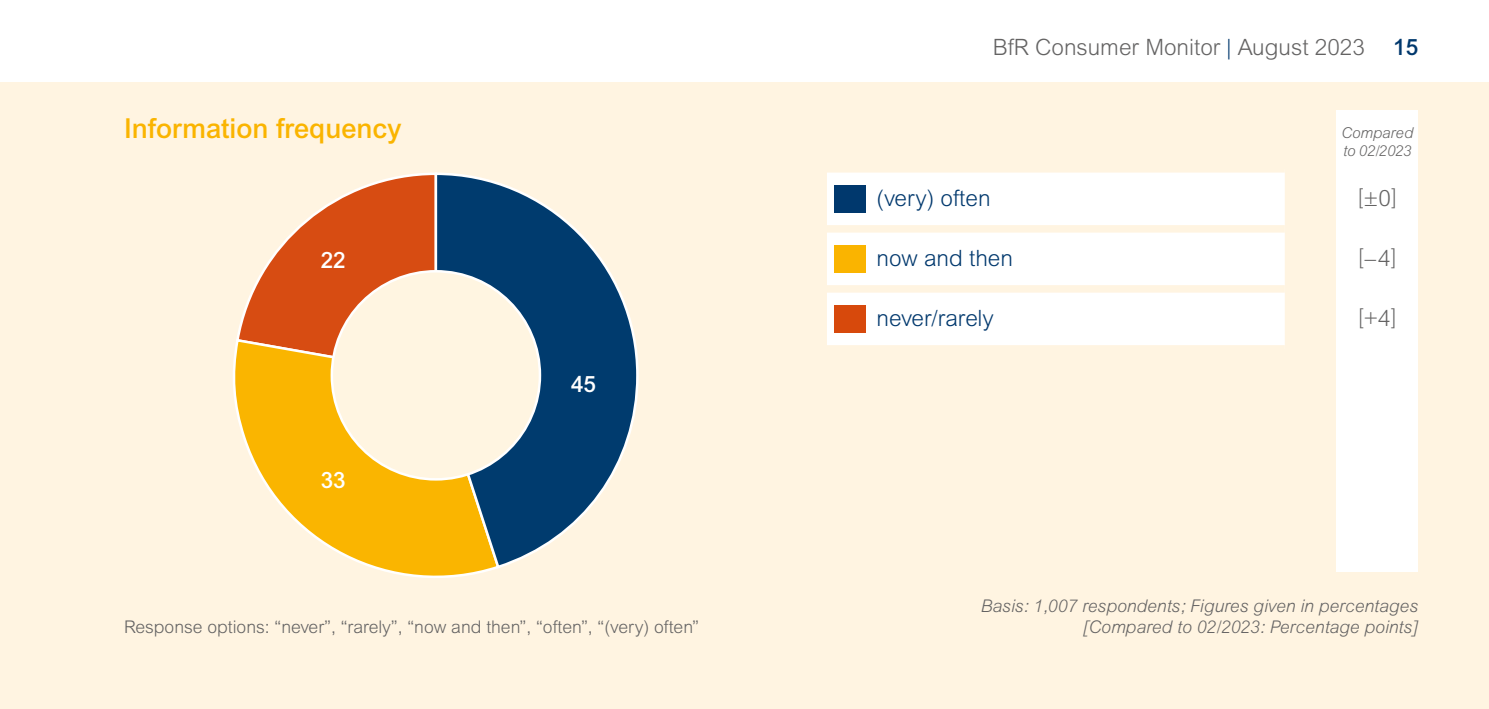
<style>
.page{position:relative;width:1489px;height:709px;background:#fff}
.page>*{position:absolute;margin:0;border:0;box-sizing:border-box;transform-origin:0 0}
.t1{font:500 27.5px "Arial MT Pro";color:#fab400}
.t2{font:300 22.5px "Arial MT Pro";color:#00386d}
.t3{font:300 22.5px "Arial MT Pro";color:#646363}
.t4{font:300 22.5px "Meta OT";color:#646363}
.t5{font:500 22.5px "Arial MT Pro";color:#fff}
.t6{font:500 22.5px "Arial MT Pro";color:#00386d}
.t7{font:italic 300 17.5px "Arial MT Pro";color:#646363}
.t8{font:300 17.5px "Arial MT Pro";color:#646363}
.t9{font:italic 300 15px/18px "Arial MT Pro";color:#646363}
.s1{color:#00386d}
.s2{font-family:"Arial MT Pro"}
</style>
<div class="page">
<div style="left:0;top:82px;width:1488px;height:627px;background:#fff4e1"></div>
<div style="left:1336px;top:110px;width:81px;height:461px;background:#fff"></div>
<svg style="left:237px;top:172px;width:196px;height:165px"></svg>
<svg style="left:233px;top:337px;width:258px;height:241px"></svg>
<svg style="left:433px;top:172px;width:206px;height:398px"></svg>
<div style="left:332px;top:271px;width:208px;height:208px;background:#fff5e1;border-radius:50%"></div>
<div style="left:827px;top:173px;width:457px;height:172px;background:#fff"></div>
<div style="left:827px;top:285px;width:457px;height:8px;background:#fff4e1"></div>
<div style="left:827px;top:225px;width:457px;height:8px;background:#fff4e1"></div>
<div style="left:834px;top:185px;width:31px;height:27px;background:#00386d"></div>
<div style="left:834px;top:245px;width:31px;height:27px;background:#fab400"></div>
<div style="left:834px;top:305px;width:31px;height:27px;background:#d7490c"></div>
<p class="t1" style="left:124px;top:112px;width:279px">Information frequency</p>
<p class="t5" style="left:321px;top:247px;width:26px">22</p>
<p class="t5" style="left:321px;top:466px;width:26px">33</p>
<p class="t5" style="left:571px;top:371px;width:26px">45</p>
<p class="t3" style="left:992px;top:33px;width:374px">BfR Consumer Monitor <span class="s1">|</span> August 2023</p>
<p class="t6" style="left:1392px;top:34px;width:26px">15</p>
<p class="t2" style="left:876px;top:185px;width:115px">(very) often</p>
<p class="t2" style="left:876px;top:245px;width:138px">now and then</p>
<p class="t2" style="left:876px;top:305px;width:119px">never/rarely</p>
<p class="t9" style="left:1341px;top:124px;width:73px">Compared to 02/2023</p>
<p class="t4" style="left:1357px;top:185px;width:40px">[<span class="s2">±0</span>]</p>
<p class="t4" style="left:1357px;top:245px;width:40px">[<span class="s2">–4</span>]</p>
<p class="t4" style="left:1357px;top:305px;width:40px">[<span class="s2">+4</span>]</p>
<p class="t7" style="left:980px;top:595px;width:439px">Basis: 1,007 respondents; Figures given in percentages</p>
<p class="t8" style="left:124px;top:616px;width:576px">Response options: “never”, “rarely”, “now and then”, “often”, “(very) often”</p>
<p class="t7" style="left:1082px;top:616px;width:337px">[Compared to 02/2023: Percentage points]</p>
</div>
